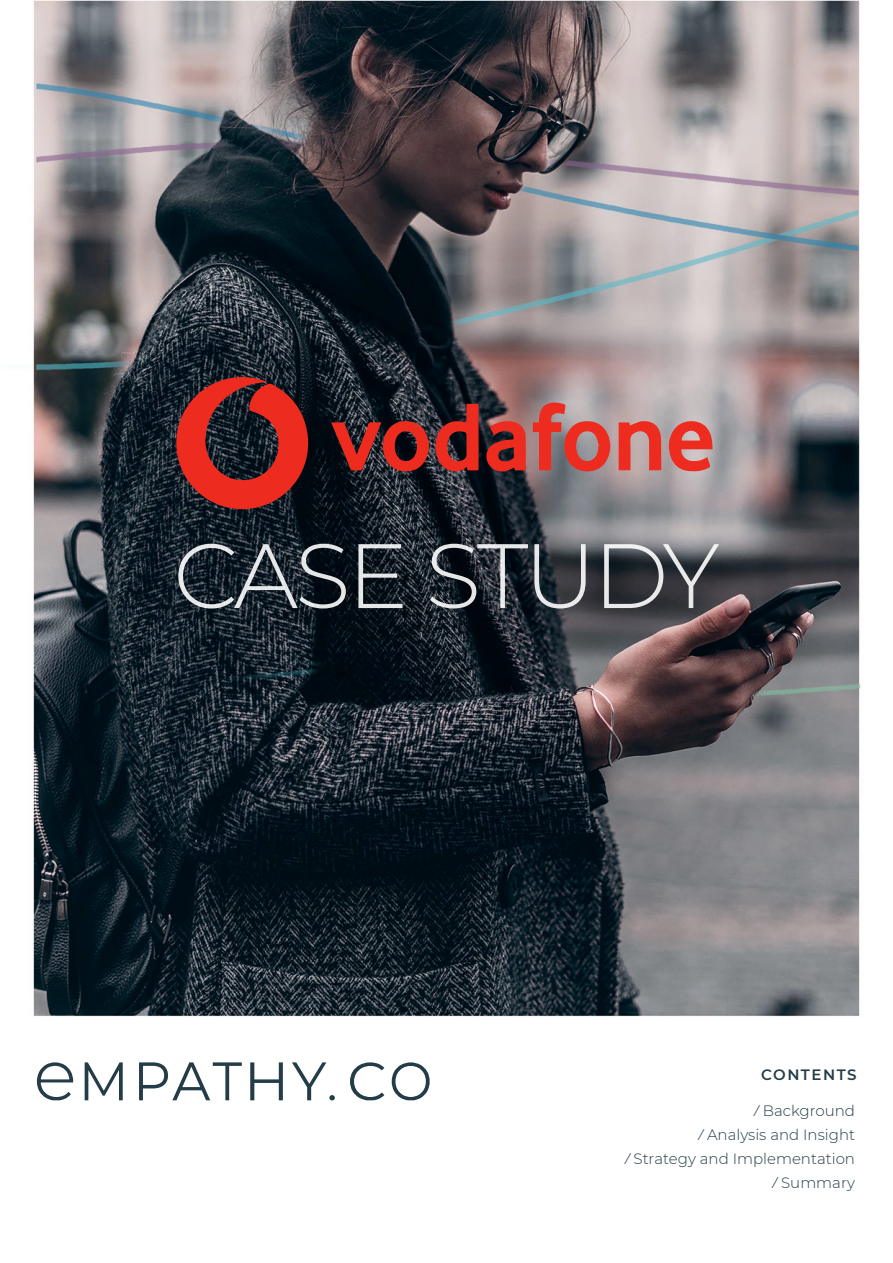
<style>
.page{position:relative;width:893px;height:1263px;background:#fff}
.page>*{position:absolute;margin:0;border:0;box-sizing:border-box;transform-origin:0 0}
.t1{font:300 91.2px "Montserrat";letter-spacing:-.045em;color:#fff}
.t2{font:300 15px/24px "Montserrat";color:#243d48;text-align:right}
.t3{font:600 15px "Montserrat";letter-spacing:.1em;color:#243d48}
.s1{font-family:"Open Sans";font-style:italic}
</style>
<div class="page">
<img style="left:31px;top:3px;width:830px;height:1098px">
<svg style="left:85px;top:1062px;width:38px;height:38px"></svg>
<svg style="left:139px;top:1062px;width:103px;height:38px"></svg>
<svg style="left:250px;top:1062px;width:33px;height:38px"></svg>
<svg style="left:37px;top:1062px;width:36px;height:38px"></svg>
<svg style="left:292px;top:1062px;width:43px;height:38px"></svg>
<svg style="left:349px;top:1062px;width:35px;height:38px"></svg>
<svg style="left:391px;top:1062px;width:40px;height:38px"></svg>
<svg style="left:176px;top:377px;width:132px;height:132px;background:#822624"></svg>
<svg style="left:668px;top:418px;width:45px;height:53px;background:#d86761"></svg>
<svg style="left:485px;top:421px;width:41px;height:52px;background:#a12b26"></svg>
<svg style="left:619px;top:421px;width:42px;height:49px;background:#da5d55"></svg>
<svg style="left:533px;top:402px;width:78px;height:69px;background:#bf6663"></svg>
<svg style="left:331px;top:404px;width:148px;height:70px;background:#6d2727"></svg>
<h1 class="t1" style="left:173px;top:514px;width:548px">CASE STUDY</h1>
<p class="t3" style="left:761px;top:1063px;width:97px">CONTENTS</p>
<p class="t2" style="left:625px;top:1098px;width:232px"><span class="s1">/</span> Background<br><span class="s1">/</span> Analysis and Insight<br><span class="s1">/</span> Strategy and Implementation <span class="s1">/</span> Summary</p>
</div>
